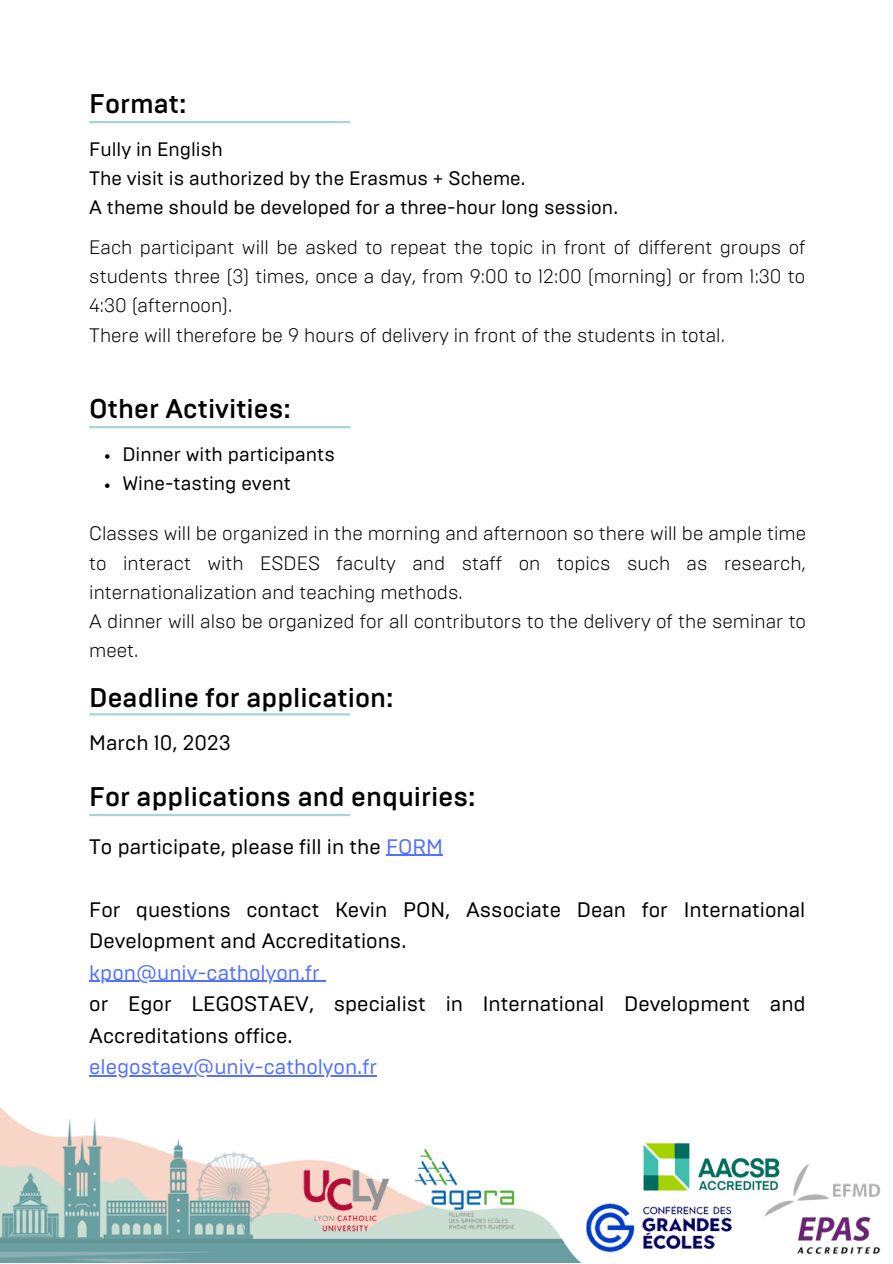
<style>
.page{position:relative;width:893px;height:1264px;background:#fff}
.page>*{position:absolute;margin:0;border:0;box-sizing:border-box;transform-origin:0 0}
.t1{font:500 27px "Brutal Type";color:#000}
.t2{font:21px/31.5px "Brutal Type";color:#000}
.t3{font:21px "Brutal Type";color:#5271ff}
.t4{font:300 19.5px/29.2px "Brutal Type";color:#000}
.t5{font:19.5px/29.2px "Brutal Type";color:#000}
.s1{color:#5271ff}
</style>
<div class="page">
<img style="left:0;top:1107px;width:581px;height:155px">
<img style="left:295px;top:1168px;width:103px;height:64px">
<img style="left:643px;top:1143px;width:137px;height:48px">
<img style="left:586px;top:1203px;width:146px;height:50px">
<img style="left:412px;top:1148px;width:108px;height:90px">
<img style="left:764px;top:1164px;width:116px;height:88px">
<hr style="left:89px;top:121px;width:261px;height:2px;background:#a4d6d5">
<hr style="left:89px;top:426px;width:261px;height:2px;background:#a4d6d5">
<hr style="left:89px;top:713px;width:261px;height:2px;background:#a4d6d5">
<hr style="left:89px;top:813px;width:261px;height:3px;background:#a4d6d5">
<svg style="left:105px;top:454px;width:4px;height:4px"></svg>
<svg style="left:105px;top:483px;width:4px;height:5px"></svg>
<hr style="left:386px;top:854px;width:57px;height:2px;background:#5271ff">
<hr style="left:89px;top:980px;width:231px;height:1px;background:#5271ff">
<hr style="left:89px;top:1075px;width:288px;height:1px;background:#5271ff">
<h1 class="t1" style="left:89px;top:91px;width:99px">Format:</h1>
<p class="t5" style="left:89px;top:135px;width:530px">Fully in English<br>The visit is authorized by the Erasmus + Scheme.<br>A theme should be developed for a three-hour long session.</p>
<p class="t4" style="left:89px;top:233px;width:717px">Each participant will be asked to repeat the topic in front of different groups of students three (3) times, once a day, from 9:00 to 12:00 (morning) or from 1:30 to 4:30 (afternoon).<br>There will therefore be 9 hours of delivery in front of the students in total.</p>
<h1 class="t1" style="left:89px;top:396px;width:203px">Other Activities:</h1>
<p class="t5" style="left:122px;top:440px;width:214px">Dinner with participants<br>Wine-tasting event</p>
<p class="t4" style="left:89px;top:519px;width:718px">Classes will be organized in the morning and afternoon so there will be ample time to interact with ESDES faculty and staff on topics such as research, internationalization and teaching methods.<br>A dinner will also be organized for all contributors to the delivery of the seminar to meet.</p>
<h1 class="t1" style="left:89px;top:685px;width:306px">Deadline for application:</h1>
<p class="t2" style="left:89px;top:728px;width:143px">March 10, 2023</p>
<h1 class="t1" style="left:89px;top:784px;width:388px">For applications and enquiries:</h1>
<p class="t2" style="left:89px;top:831px;width:355px">To participate, please fill in the <span class="s1">FORM</span></p>
<p class="t2" style="left:89px;top:894px;width:717px">For questions contact Kevin PON, Associate Dean for International<br>Development and Accreditations.</p>
<p class="t3" style="left:89px;top:962px;width:232px">kpon@univ-catholyon.fr</p>
<p class="t2" style="left:89px;top:989px;width:718px">or Egor LEGOSTAEV, specialist in International Development and<br>Accreditations office.</p>
<p class="t3" style="left:89px;top:1057px;width:289px">elegostaev@univ-catholyon.fr</p>
</div>
